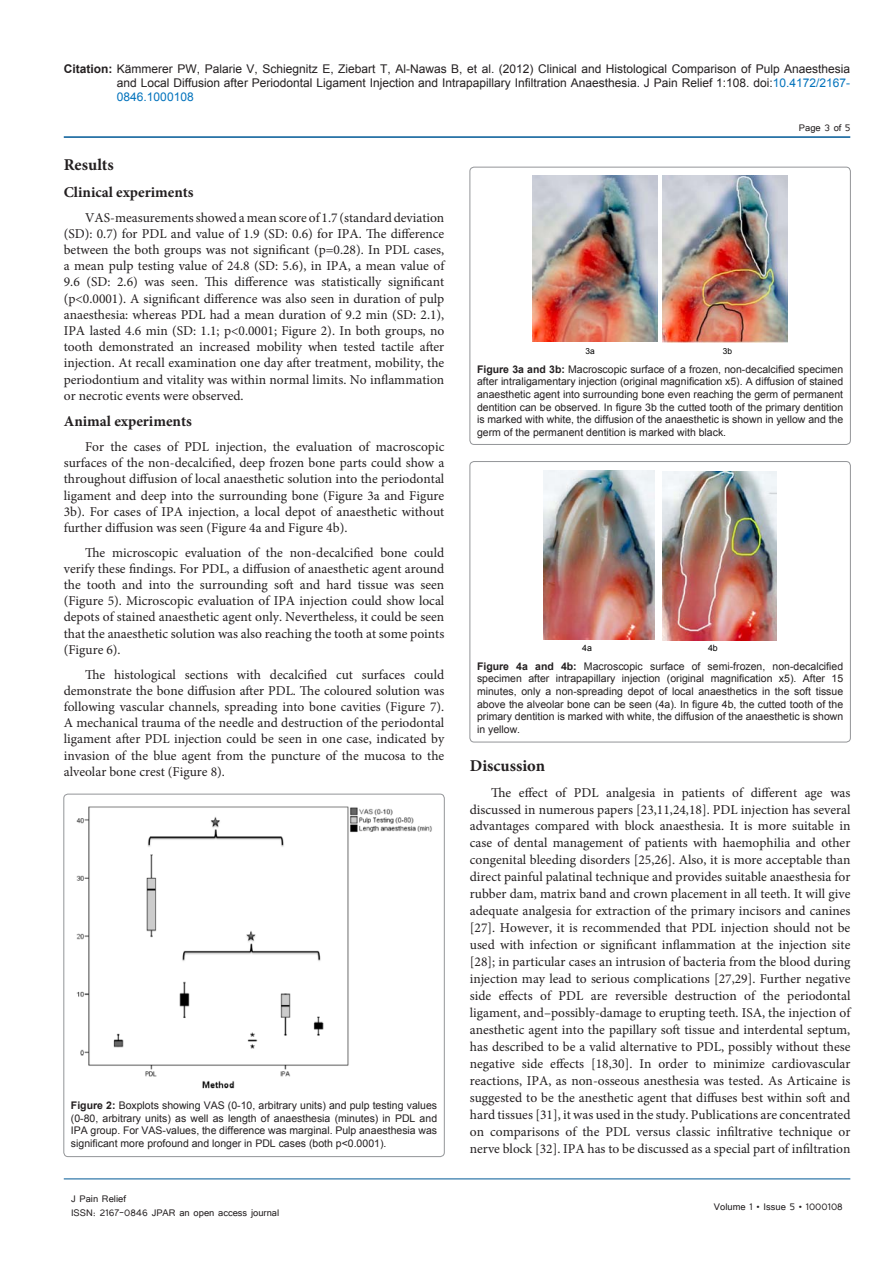
<style>
.page{position:relative;width:893px;height:1263px;background:#fff}
.page>*{position:absolute;margin:0;border:0;box-sizing:border-box;transform-origin:0 0}
.t1{font:700 16.5px "Minion Pro";color:#231f20}
.t2{font:700 15px "Minion Pro";color:#231f20}
.t3{font:13.5px/16.2px "Minion Pro";color:#231f20;text-align:justify}
.t4{font:12px/14.4px "Arial";color:#231f20;text-align:justify}
.t5{font:12px/14.4px "Tunga";color:#231f20}
.t6{font:10.5px/12.6px "Arial";color:#231f20;text-align:justify}
.t7{font:8.85px "Arial";color:#000}
.t8{font:8.4px "Arial";color:#000}
.s1{font-weight:700}
.s2{color:#0072bc}
</style>
<div class="page">
<hr style="left:64px;top:136px;width:786px;height:2px;background:#005996">
<hr style="left:64px;top:1179px;width:786px;height:1px;background:#005996">
<div style="left:64px;top:794px;width:380px;height:363px;border:1px solid #939598;border-radius:4px"></div>
<img style="left:76px;top:806px;width:356px;height:283px">
<div style="left:470px;top:167px;width:380px;height:277px;border:1px solid #939598;border-radius:4px"></div>
<img style="left:533px;top:176px;width:124px;height:166px">
<img style="left:663px;top:176px;width:125px;height:166px">
<div style="left:470px;top:461px;width:380px;height:281px;border:1px solid #939598;border-radius:4px"></div>
<img style="left:543px;top:471px;width:111px;height:169px">
<img style="left:662px;top:471px;width:115px;height:169px">
<p class="t4" style="left:117px;top:61px;width:735px;text-indent:-53px"><span class="s1">Citation:</span> Kämmerer PW, Palarie V, Schiegnitz E, Ziebart T, Al-Nawas B, et al. (2012) Clinical and Histological Comparison of Pulp Anaesthesia and Local Diffusion after Periodontal Ligament Injection and Intrapapillary Infiltration Anaesthesia. J Pain Relief 1:108. doi:<span class="s2">10.4172/2167- 0846.1000108</span></p>
<p class="t5" style="left:799px;top:119px;width:53px">Page 3 of 5</p>
<p class="t1" style="left:64px;top:153px;width:52px">Results</p>
<p class="t2" style="left:64px;top:181px;width:131px">Clinical experiments</p>
<p class="t3" style="left:64px;top:209px;width:382px;text-indent:21px">VAS-measurements showed a mean score of 1.7 (standard deviation (SD): 0.7) for PDL and value of 1.9 (SD: 0.6) for IPA. The difference between the both groups was not significant (p=0.28). In PDL cases, a mean pulp testing value of 24.8 (SD: 5.6), in IPA, a mean value of 9.6 (SD: 2.6) was seen. This difference was statistically significant (p&lt;0.0001). A significant difference was also seen in duration of pulp anaesthesia: whereas PDL had a mean duration of 9.2 min (SD: 2.1), IPA lasted 4.6 min (SD: 1.1; p&lt;0.0001; Figure 2). In both groups, no tooth demonstrated an increased mobility when tested tactile after injection. At recall examination one day after treatment, mobility, the periodontium and vitality was within normal limits. No inflammation or necrotic events were observed.</p>
<p class="t2" style="left:64px;top:411px;width:130px">Animal experiments</p>
<p class="t3" style="left:64px;top:439px;width:382px;text-indent:21px">For the cases of PDL injection, the evaluation of macroscopic surfaces of the non-decalcified, deep frozen bone parts could show a throughout diffusion of local anaesthetic solution into the periodontal ligament and deep into the surrounding bone (Figure 3a and Figure 3b). For cases of IPA injection, a local depot of anaesthetic without further diffusion was seen (Figure 4a and Figure 4b).</p>
<p class="t3" style="left:64px;top:544px;width:382px;text-indent:21px">The microscopic evaluation of the non-decalcified bone could verify these findings. For PDL, a diffusion of anaesthetic agent around the tooth and into the surrounding soft and hard tissue was seen (Figure 5). Microscopic evaluation of IPA injection could show local depots of stained anaesthetic agent only. Nevertheless, it could be seen that the anaesthetic solution was also reaching the tooth at some points (Figure 6).</p>
<p class="t3" style="left:64px;top:666px;width:382px;text-indent:21px">The histological sections with decalcified cut surfaces could demonstrate the bone diffusion after PDL. The coloured solution was following vascular channels, spreading into bone cavities (Figure 7).<br>A mechanical trauma of the needle and destruction of the periodontal ligament after PDL injection could be seen in one case, indicated by invasion of the blue agent from the puncture of the mucosa to the alveolar bone crest (Figure 8).</p>
<p class="t6" style="left:71px;top:1099px;width:368px"><span class="s1">Figure 2:</span> Boxplots showing VAS (0-10, arbitrary units) and pulp testing values (0-80, arbitrary units) as well as length of anaesthesia (minutes) in PDL and IPA group. For VAS-values, the difference was marginal. Pulp anaesthesia was significant more profound and longer in PDL cases (both p&lt;0.0001).</p>
<p class="t5" style="left:71px;top:1190px;width:210px">J Pain Relief<br>ISSN: 2167-0846 JPAR an open access journal</p>
<p class="t8" style="left:586px;top:345px;width:11px">3a</p>
<p class="t8" style="left:723px;top:345px;width:11px">3b</p>
<p class="t6" style="left:477px;top:363px;width:368px"><span class="s1">Figure 3a and 3b:</span> Macroscopic surface of a frozen, non-decalcified specimen after intraligamentary injection (original magnification x5). A diffusion of stained anaesthetic agent into surrounding bone even reaching the germ of permanent dentition can be observed. In figure 3b the cutted tooth of the primary dentition is marked with white, the diffusion of the anaesthetic is shown in yellow and the germ of the permanent dentition is marked with black.</p>
<p class="t7" style="left:582px;top:642px;width:11px">4a</p>
<p class="t7" style="left:708px;top:642px;width:11px">4b</p>
<p class="t6" style="left:477px;top:660px;width:368px"><span class="s1">Figure 4a and 4b:</span> Macroscopic surface of semi-frozen, non-decalcified specimen after intrapapillary injection (original magnification x5). After 15 minutes, only a non-spreading depot of local anaesthetics in the soft tissue above the alveolar bone can be seen (4a). In figure 4b, the cutted tooth of the primary dentition is marked with white, the diffusion of the anaesthetic is shown in yellow.</p>
<p class="t1" style="left:470px;top:754px;width:77px">Discussion</p>
<p class="t3" style="left:470px;top:784px;width:382px;line-height:17px;text-indent:21px">The effect of PDL analgesia in patients of different age was discussed in numerous papers [23,11,24,18]. PDL injection has several advantages compared with block anaesthesia. It is more suitable in case of dental management of patients with haemophilia and other congenital bleeding disorders [25,26]. Also, it is more acceptable than direct painful palatinal technique and provides suitable anaesthesia for rubber dam, matrix band and crown placement in all teeth. It will give adequate analgesia for extraction of the primary incisors and canines [27]. However, it is recommended that PDL injection should not be used with infection or significant inflammation at the injection site [28]; in particular cases an intrusion of bacteria from the blood during injection may lead to serious complications [27,29]. Further negative side effects of PDL are reversible destruction of the periodontal ligament, and–possibly-damage to erupting teeth. ISA, the injection of anesthetic agent into the papillary soft tissue and interdental septum, has described to be a valid alternative to PDL, possibly without these negative side effects [18,30]. In order to minimize cardiovascular reactions, IPA, as non-osseous anesthesia was tested. As Articaine is suggested to be the anesthetic agent that diffuses best within soft and hard tissues [31], it was used in the study. Publications are concentrated on comparisons of the PDL versus classic infiltrative technique or nerve block [32]. IPA has to be discussed as a special part of infiltration</p>
<p class="t5" style="left:714px;top:1199px;width:130px">Volume 1 • Issue 5 • 1000108</p>
</div>
